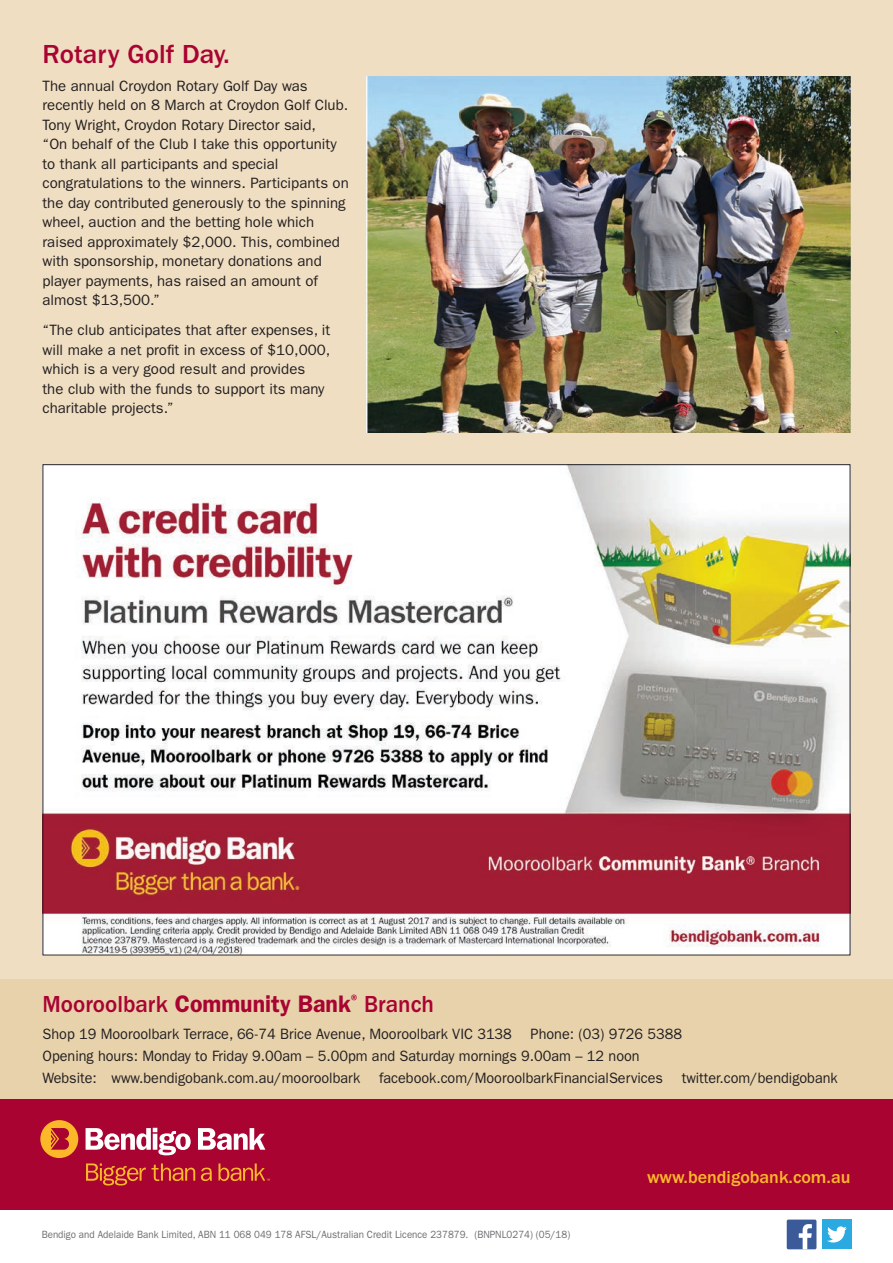
<style>
.page{position:relative;width:893px;height:1263px;background:#fff}
.page>*{position:absolute;margin:0;border:0;box-sizing:border-box;transform-origin:0 0}
.t1{font:500 27px "Franklin Gothic";color:#a90332}
.t2{font:500 24px "Franklin Gothic";color:#a90332;scale:.96 1}
.t3{font:500 18px "Franklin Gothic";color:#fcb828}
.t4{font:15px/19.5px "Franklin Gothic";color:#231f20}
.t5{font:15px/22.2px "Franklin Gothic";color:#231f20;scale:.96 1}
.t6{font:10.5px "Franklin Gothic";color:#6c6d70;scale:.93 1}
.s1{font-weight:600}
</style>
<div class="page">
<div style="left:0;top:0;width:893px;height:1089px;background:#efdec2"></div>
<div style="left:0;top:979px;width:893px;height:143px;background:#e7d2ac"></div>
<div style="left:0;top:1099px;width:893px;height:111px;background:#a90332"></div>
<div style="left:40px;top:1120px;width:38px;height:38px;background:#fcb828;border-radius:50%"></div>
<svg style="left:51px;top:1128px;width:18px;height:22px"></svg>
<svg style="left:86px;top:1128px;width:105px;height:27px"></svg>
<svg style="left:198px;top:1128px;width:67px;height:22px"></svg>
<svg style="left:86px;top:1163px;width:60px;height:22px"></svg>
<svg style="left:152px;top:1163px;width:43px;height:18px"></svg>
<svg style="left:201px;top:1167px;width:11px;height:14px"></svg>
<svg style="left:218px;top:1163px;width:52px;height:18px"></svg>
<div style="left:787px;top:1219px;width:29px;height:30px;background:#3b5a9a;border-radius:2px"></div>
<svg style="left:799px;top:1224px;width:13px;height:25px"></svg>
<div style="left:822px;top:1219px;width:30px;height:30px;background:#2aaae1"></div>
<svg style="left:827px;top:1226px;width:20px;height:16px"></svg>
<img style="left:45px;top:466px;width:803px;height:487px">
<img style="left:367px;top:77px;width:483px;height:356px">
<h1 class="t1" style="left:43px;top:39px;width:189px">Rotary Golf Day.</h1>
<p class="t4" style="left:43px;top:76px;width:308px">The annual Croydon Rotary Golf Day was recently held on 8 March at Croydon Golf Club.<br>Tony Wright, Croydon Rotary Director said,<br>“On behalf of the Club I take this opportunity to thank all participants and special congratulations to the winners. Participants on the day contributed generously to the spinning wheel, auction and the betting hole which raised approximately $2,000. This, combined with sponsorship, monetary donations and player payments, has raised an amount of almost $13,500.”</p>
<p class="t4" style="left:43px;top:321px;width:289px">“The club anticipates that after expenses, it will make a net profit in excess of $10,000, which is a very good result and provides<br>the club with the funds to support its many charitable projects.”</p>
<h2 class="t2" style="left:43px;top:990px;width:409px">Mooroolbark <span class="s1">Community Bank</span><sup>®</sup> Branch</h2>
<p class="t5" style="left:43px;top:1022px;width:830px">Shop 19 Mooroolbark Terrace, 66-74 Brice Avenue, Mooroolbark VIC 3138 Phone: (03) 9726 5388<br>Opening hours: Monday to Friday 9.00am – 5.00pm and Saturday mornings 9.00am – 12 noon<br>Website: www.bendigobank.com.au/mooroolbark facebook.com/MooroolbarkFinancialServices twitter.com/bendigobank</p>
<p class="t6" style="left:42px;top:1228px;width:570px">Bendigo and Adelaide Bank Limited, ABN 11 068 049 178 AFSL/Australian Credit Licence 237879. (BNPNL0274) (05/18)</p>
<p class="t3" style="left:647px;top:1167px;width:205px">www.bendigobank.com.au</p>
</div>
